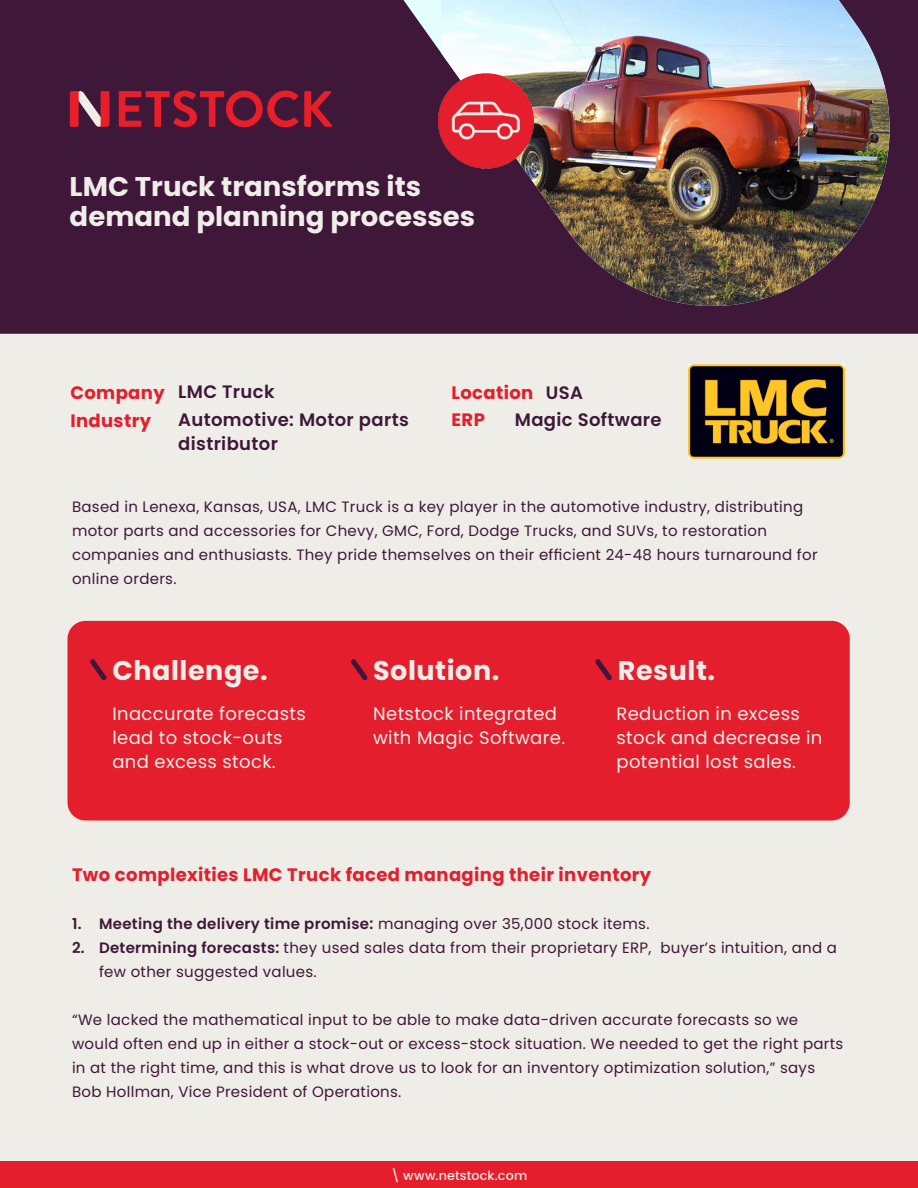
<style>
.page{position:relative;width:918px;height:1188px;background:#efede8}
.page>*{position:absolute;margin:0;border:0;box-sizing:border-box;transform-origin:0 0}
.t1{font:700 27px/30px "Poppins";color:#efede8}
.t2{font:700 27px "Poppins";letter-spacing:.02em;color:#efede8}
.t3{font:18px/24px "Poppins";letter-spacing:.02em;color:#efede8}
.t4{font:700 18px "Poppins";letter-spacing:.02em;color:#e51e2c}
.t5{font:600 18px/24px "Poppins";letter-spacing:.02em;color:#3f1739}
.t6{font:15px/24px "Poppins";letter-spacing:.02em;color:#3f1739}
.t7{font:600 15px "Poppins";letter-spacing:.02em;color:#3f1739}
.t8{font:500 12.75px "Poppins";letter-spacing:.01em;color:#efede8}
.s1{font-weight:700;color:#e51e2c}
.s2{font-weight:600;color:#3f1739}
.s3{font-weight:400}
.s4{font-weight:600}
</style>
<div class="page">
<div style="left:68px;top:621px;width:782px;height:200px;background:#e41e2c;border-radius:18px"></div>
<div style="left:0;top:0;width:914px;height:330px;background:#3f1739"></div>
<img style="left:441px;top:0;width:473px;height:308px">
<div style="left:0;top:1161px;width:918px;height:27px;background:#e51e2c"></div>
<svg style="left:90px;top:659px;width:17px;height:22px"></svg>
<svg style="left:595px;top:659px;width:17px;height:22px"></svg>
<svg style="left:351px;top:659px;width:17px;height:22px"></svg>
<img style="left:688px;top:365px;width:156px;height:94px">
<img style="left:439px;top:74px;width:94px;height:95px">
<svg style="left:304px;top:91px;width:28px;height:36px"></svg>
<svg style="left:119px;top:91px;width:179px;height:36px;background:#861a32"></svg>
<svg style="left:70px;top:91px;width:39px;height:36px"></svg>
<h1 class="t1" style="left:70px;top:172px;width:407px">LMC Truck transforms its demand planning processes</h1>
<p class="t5" style="left:70px;top:380px;width:206px"><span class="s1">Company</span> LMC Truck</p>
<p class="t4" style="left:451px;top:383px;width:133px">Location <span class="s2">USA</span></p>
<p class="t4" style="left:70px;top:410px;width:82px">Industry</p>
<p class="t5" style="left:178px;top:407px;width:232px">Automotive: Motor parts distributor</p>
<p class="t4" style="left:451px;top:409px;width:35px">ERP</p>
<p class="t5" style="left:515px;top:407px;width:148px">Magic Software</p>
<p class="t6" style="left:72px;top:495px;width:747px">Based in Lenexa, Kansas, USA, LMC Truck is a key player in the automotive industry, distributing motor parts and accessories for Chevy, GMC, Ford, Dodge Trucks, and SUVs, to restoration companies and enthusiasts. They pride themselves on their efficient 24-48 hours turnaround for online orders.</p>
<h1 class="t2" style="left:112px;top:654px;width:157px">Challenge.</h1>
<p class="t3" style="left:112px;top:702px;width:195px">Inaccurate forecasts lead to stock-outs and excess stock.</p>
<h1 class="t2" style="left:373px;top:654px;width:128px">Solution.</h1>
<p class="t3" style="left:373px;top:702px;width:194px">Netstock integrated with Magic Software.</p>
<h1 class="t1" style="left:618px;top:655px;width:99px">Result.</h1>
<p class="t3" style="left:616px;top:702px;width:207px">Reduction in excess stock and decrease in potential lost sales.</p>
<p class="t4" style="left:72px;top:865px;width:581px">Two complexities LMC Truck faced managing their inventory</p>
<p class="t7" style="left:72px;top:915px;width:579px">1. Meeting the delivery time promise: <span class="s3">managing over 35,000 stock items.</span></p>
<p class="t6" style="left:99px;top:936px;width:739px;text-indent:-27px"><span class="s4">2. Determining forecasts:</span> they used sales data from their proprietary ERP, buyer’s intuition, and a few other suggested values.</p>
<p class="t6" style="left:72px;top:1008px;width:773px">“We lacked the mathematical input to be able to make data-driven accurate forecasts so we would often end up in either a stock-out or excess-stock situation. We needed to get the right parts in at the right time, and this is what drove us to look for an inventory optimization solution,” says Bob Hollman, Vice President of Operations.</p>
<p class="t8" style="left:391px;top:1168px;width:138px">\ www.netstock.com</p>
</div>
